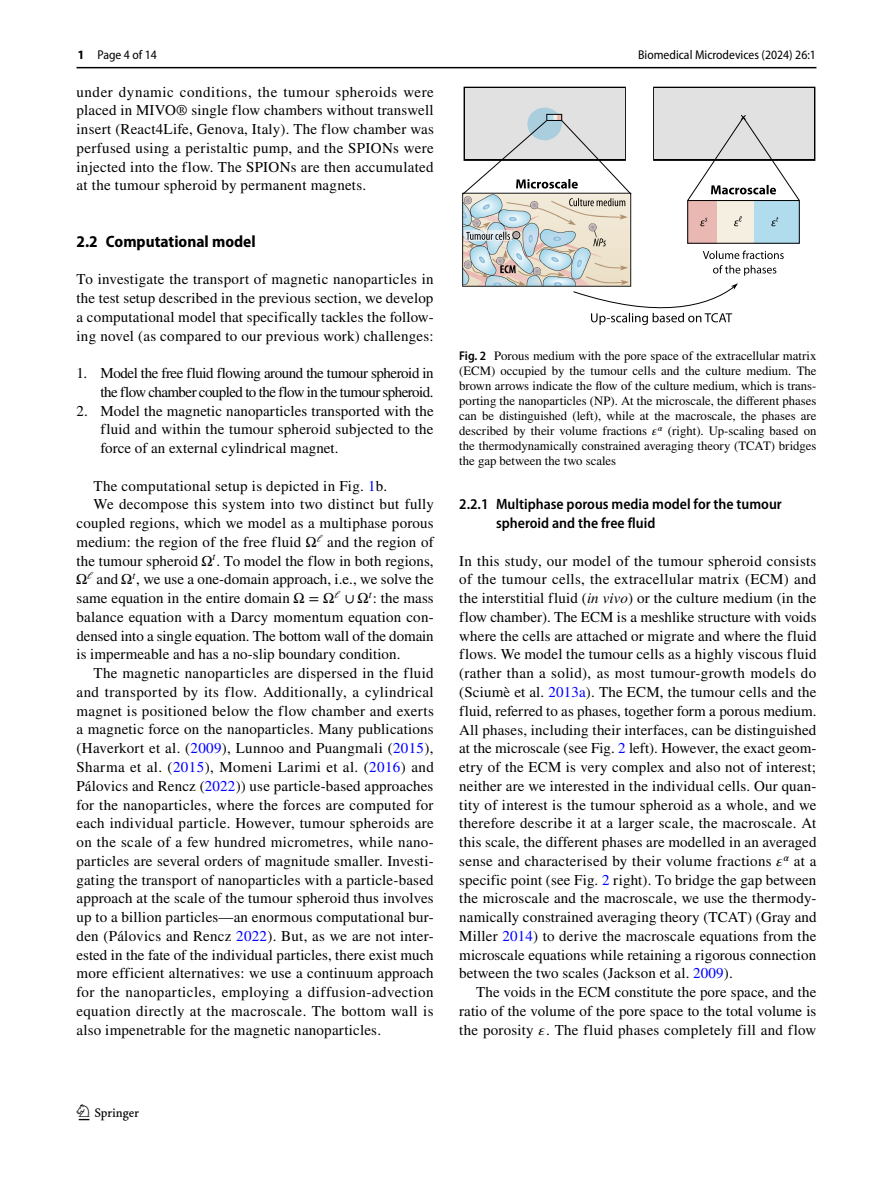
<style>
.page{position:relative;width:893px;height:1187px;background:#fff}
.page>*{position:absolute;margin:0;border:0;box-sizing:border-box;transform-origin:0 0}
.t1{font:22.5px "Springnew Regular 2";color:#000}
.t2{font:700 semi-condensed 16.5px "Myriad Pro";color:#000}
.t3{font:15px/18.8px "STIX";letter-spacing:.015em;color:#000;text-align:justify}
.t4{font:15px/18.8px "STIX";letter-spacing:-.03em;color:#000;text-align:right}
.t5{font:600 semi-condensed 15px/18.8px "Myriad Pro";color:#000}
.t6{font:15px "STIX";letter-spacing:-.005em;color:#000}
.t7{font:12.75px/15px "STIX";color:#000;text-align:justify}
.t8{font:semi-condensed 12.75px "Myriad Pro";color:#000}
.s1{font-family:"Myriad Pro Bold 2";font-stretch:normal}
.s2{color:#00f}
.s3{font-family:"STIX Math Regular 4"}
.s4{font-family:"STIX Math Regular 5"}
.s5{font-family:"STIX Math Regular 6"}
.s6{font-family:"STIX Math Regular 7"}
.s7{font-family:"STIX Math Regular 3"}
.s8{font-family:"Myriad Pro";font-weight:600;font-stretch:semi-condensed}
.s9{font-family:"STIX Math Italic 3"}
.s10{font-style:italic}
.s11{font-family:"STIX Math";font-style:italic}
.s12{font-family:"STIX Math Italic 2"}
</style>
<div class="page">
<hr style="left:77px;top:67px;width:739px;height:1px;background:#000">
<img style="left:462px;top:206px;width:170px;height:81px">
<div style="left:653px;top:87px;width:162px;height:74px;border:3px solid #000"></div>
<div style="left:655px;top:88px;width:159px;height:71px;background:#e1e1e1"></div>
<svg style="left:703px;top:250px;width:81px;height:9px"></svg>
<svg style="left:713px;top:265px;width:63px;height:11px"></svg>
<svg style="left:686px;top:115px;width:115px;height:85px"></svg>
<svg style="left:573px;top:283px;width:165px;height:42px"></svg>
<div style="left:717px;top:200px;width:37px;height:44px;background:#f5efe2"></div>
<div style="left:688px;top:200px;width:29px;height:44px;background:#eab8b2"></div>
<div style="left:754px;top:200px;width:45px;height:44px;background:#b1dced"></div>
<svg style="left:700px;top:218px;width:7px;height:8px"></svg>
<svg style="left:734px;top:216px;width:8px;height:10px"></svg>
<svg style="left:771px;top:217px;width:7px;height:9px"></svg>
<div style="left:687px;top:200px;width:113px;height:44px;border:1px solid #000"></div>
<svg style="left:462px;top:87px;width:170px;height:119px"></svg>
<svg style="left:593px;top:238px;width:13px;height:8px"></svg>
<svg style="left:466px;top:231px;width:54px;height:9px"></svg>
<svg style="left:500px;top:265px;width:16px;height:8px"></svg>
<p class="t8" style="left:78px;top:48px;width:81px"><span class="s1">1</span> Page 4 of 14</p>
<p class="t3" style="left:77px;top:83px;width:359px">under dynamic conditions, the tumour spheroids were placed in MIVO® single flow chambers without transwell insert (React4Life, Genova, Italy). The flow chamber was perfused using a peristaltic pump, and the SPIONs were injected into the flow. The SPIONs are then accumulated at the tumour spheroid by permanent magnets.</p>
<p class="t2" style="left:77px;top:232px;width:181px">2.2 Computational model</p>
<p class="t3" style="left:77px;top:271px;width:359px">To investigate the transport of magnetic nanoparticles in the test setup described in the previous section, we develop a computational model that specifically tackles the follow&shy;ing novel (as compared to our previous work) challenges:</p>
<p class="t4" style="left:77px;top:364px;width:359px">1. Model the free fluid flowing around the tumour spheroid in the flow chamber coupled to the flow in the tumour spheroid.</p>
<p class="t3" style="left:101px;top:402px;width:335px;text-indent:-24px">2. Model the magnetic nanoparticles transported with the fluid and within the tumour spheroid subjected to the force of an external cylindrical magnet.</p>
<p class="t3" style="left:94px;top:477px;width:295px">The computational setup is depicted in Fig. <span class="s2">1</span>b.</p>
<p class="t3" style="left:94px;top:496px;width:342px">We decompose this system into two distinct but fully</p>
<p class="t3" style="left:77px;top:514px;width:359px">coupled regions, which we model as a multiphase porous</p>
<p class="t3" style="left:77px;top:533px;width:359px">medium: the region of the free fluid <span class="s3">Ω</span><sup>𝓁</sup> and the region of</p>
<p class="t3" style="left:77px;top:552px;width:359px">the tumour spheroid <span class="s4">Ω</span><sup>t</sup>. To model the flow in both regions,</p>
<p class="t3" style="left:76px;top:571px;width:359px"><span class="s5">Ω</span><sup>𝓁</sup> and <span class="s6">Ω</span><sup>t</sup>, we use a one-domain approach, i.e., we solve the</p>
<p class="t3" style="left:77px;top:589px;width:359px">same equation in the entire domain <span class="s7">Ω = Ω</span><sup>𝓁</sup> <span class="s7">∪ Ω</span><sup>t</sup>: the mass</p>
<p class="t3" style="left:77px;top:608px;width:359px">balance equation with a Darcy momentum equation con-</p>
<p class="t6" style="left:77px;top:625px;width:359px">densed into a single equation. The bottom wall of the domain</p>
<p class="t3" style="left:77px;top:646px;width:325px">is impermeable and has a no-slip boundary condition.</p>
<p class="t3" style="left:94px;top:664px;width:342px">The magnetic nanoparticles are dispersed in the fluid</p>
<p class="t3" style="left:77px;top:683px;width:359px">and transported by its flow. Additionally, a cylindrical</p>
<p class="t3" style="left:77px;top:702px;width:359px">magnet is positioned below the flow chamber and exerts</p>
<p class="t3" style="left:77px;top:721px;width:359px">a magnetic force on the nanoparticles. Many publications</p>
<p class="t3" style="left:77px;top:739px;width:358px">(Haverkort et al. (<span class="s2">2009</span>), Lunnoo and Puangmali (<span class="s2">2015</span>),</p>
<p class="t3" style="left:77px;top:758px;width:359px">Sharma et al. (<span class="s2">2015</span>), Momeni Larimi et al. (<span class="s2">2016</span>) and</p>
<p class="t3" style="left:77px;top:777px;width:358px">Pálovics and Rencz (<span class="s2">2022</span>)) use particle-based approaches</p>
<p class="t3" style="left:77px;top:796px;width:358px">for the nanoparticles, where the forces are computed for</p>
<p class="t3" style="left:77px;top:814px;width:359px">each individual particle. However, tumour spheroids are</p>
<p class="t3" style="left:77px;top:833px;width:359px">on the scale of a few hundred micrometres, while nano-</p>
<p class="t3" style="left:77px;top:852px;width:359px">particles are several orders of magnitude smaller. Investi-</p>
<p class="t3" style="left:77px;top:871px;width:359px">gating the transport of nanoparticles with a particle-based</p>
<p class="t3" style="left:77px;top:889px;width:359px">approach at the scale of the tumour spheroid thus involves</p>
<p class="t3" style="left:77px;top:908px;width:359px">up to a billion particles—an enormous computational bur-</p>
<p class="t3" style="left:77px;top:927px;width:359px">den (Pálovics and Rencz <span class="s2">2022</span>). But, as we are not inter-</p>
<p class="t3" style="left:77px;top:946px;width:359px">ested in the fate of the individual particles, there exist much</p>
<p class="t3" style="left:77px;top:964px;width:359px">more efficient alternatives: we use a continuum approach</p>
<p class="t3" style="left:77px;top:983px;width:359px">for the nanoparticles, employing a diffusion-advection</p>
<p class="t3" style="left:77px;top:1002px;width:358px">equation directly at the macroscale. The bottom wall is</p>
<p class="t3" style="left:77px;top:1021px;width:306px">also impenetrable for the magnetic nanoparticles.</p>
<p class="t8" style="left:638px;top:48px;width:179px">Biomedical Microdevices (2024) 26:1</p>
<p class="t7" style="left:459px;top:349px;width:359px"><span class="s8">Fig. 2</span> Porous medium with the pore space of the extracellular matrix (ECM) occupied by the tumour cells and the culture medium. The brown arrows indicate the flow of the culture medium, which is trans&shy;porting the nanoparticles (NP). At the microscale, the different phases can be distinguished (left), while at the macroscale, the phases are described by their volume fractions <span class="s9">𝜀</span><sup>𝛼</sup> (right). Up-scaling based on the thermodynamically constrained averaging theory (TCAT) bridges the gap between the two scales</p>
<p class="t5" style="left:496px;top:495px;width:287px;text-indent:-37px">2.2.1 Multiphase porous media model for the tumour spheroid and the free fluid</p>
<p class="t3" style="left:459px;top:552px;width:359px">In this study, our model of the tumour spheroid consists of the tumour cells, the extracellular matrix (ECM) and the interstitial fluid (<span class="s10">in vivo</span>) or the culture medium (in the flow chamber). The ECM is a meshlike structure with voids where the cells are attached or migrate and where the fluid flows. We model the tumour cells as a highly viscous fluid (rather than a solid), as most tumour-growth models do (Sciumè et al. <span class="s2">2013a</span>). The ECM, the tumour cells and the fluid, referred to as phases, together form a porous medium.<br>All phases, including their interfaces, can be distinguished at the microscale (see Fig. <span class="s2">2</span> left). However, the exact geom&shy;etry of the ECM is very complex and also not of interest; neither are we interested in the individual cells. Our quan&shy;tity of interest is the tumour spheroid as a whole, and we therefore describe it at a larger scale, the macroscale. At this scale, the different phases are modelled in an averaged sense and characterised by their volume fractions <span class="s11">𝜀</span><sup>𝛼</sup> at a specific point (see Fig. <span class="s2">2</span> right). To bridge the gap between the microscale and the macroscale, we use the thermody&shy;namically constrained averaging theory (TCAT) (Gray and Miller <span class="s2">2014</span>) to derive the macroscale equations from the microscale equations while retaining a rigorous connection between the two scales (Jackson et al. <span class="s2">2009</span>).</p>
<p class="t3" style="left:459px;top:983px;width:359px;text-indent:17px">The voids in the ECM constitute the pore space, and the ratio of the volume of the pore space to the total volume is the porosity <span class="s12">𝜀</span>. The fluid phases completely fill and flow</p>
<h1 class="t1" style="left:79px;top:1104px;width:62px">1 3</h1>
</div>
